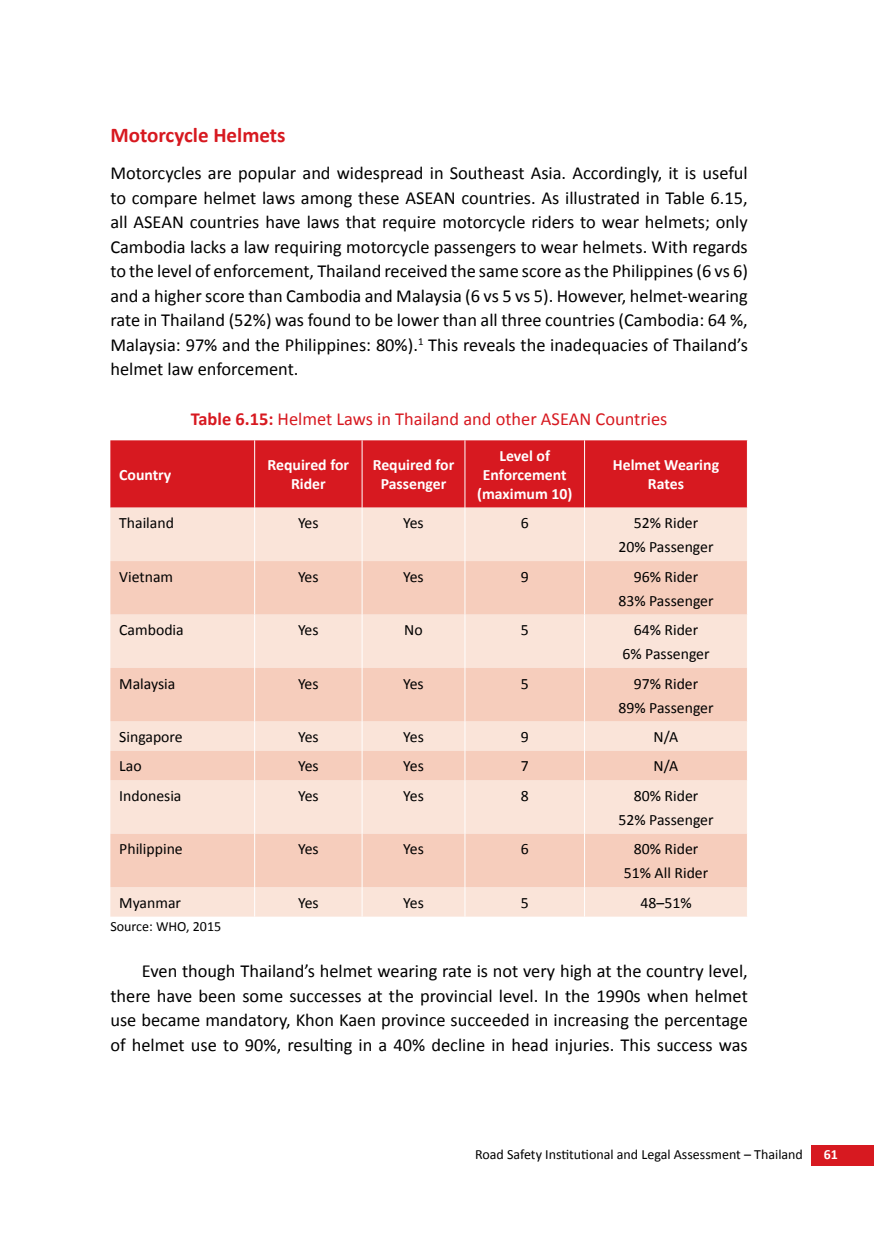
<style>
.page{position:relative;width:874px;height:1241px;background:#fff}
.page>*{position:absolute;margin:0;border:0;box-sizing:border-box;transform-origin:0 0}
.t1{font:700 21px "Calibri";color:#d71920}
.t2{font:18.38px/24.5px "Calibri";color:#000;text-align:justify}
.t3{font:18.38px "Calibri";color:#d71920}
.t4{font:15.75px/24px "Calibri";color:#000;text-align:center}
.t5{font:700 15.75px/18.9px "Calibri";color:#fff;text-align:center}
.t6{font:14px "Calibri";color:#000}
.t7{font:700 14px "Calibri";color:#fff}
.s1{font-weight:700}
</style>
<div class="page">
<div style="left:810px;top:1144px;width:63px;height:21px;background:#d71920"></div>
<div style="left:110px;top:440px;width:636px;height:67px;background:#d71920"></div>
<div style="left:110px;top:507px;width:636px;height:409px;background:#fae4d9"></div>
<svg style="left:110px;top:561px;width:636px;height:326px;background:#f7d6c8"></svg>
<hr style="left:254px;top:440px;width:1px;height:67px;background:#fff">
<hr style="left:361px;top:440px;width:1px;height:67px;background:#fff">
<hr style="left:464px;top:440px;width:1px;height:67px;background:#fff">
<hr style="left:584px;top:440px;width:1px;height:67px;background:#fff">
<hr style="left:254px;top:507px;width:1px;height:54px;background:#fff">
<hr style="left:361px;top:507px;width:1px;height:54px;background:#fff">
<hr style="left:464px;top:507px;width:1px;height:54px;background:#fff">
<hr style="left:584px;top:507px;width:1px;height:54px;background:#fff">
<hr style="left:254px;top:561px;width:1px;height:53px;background:#fff">
<hr style="left:361px;top:561px;width:1px;height:53px;background:#fff">
<hr style="left:464px;top:561px;width:1px;height:53px;background:#fff">
<hr style="left:584px;top:561px;width:1px;height:53px;background:#fff">
<hr style="left:254px;top:614px;width:1px;height:53px;background:#fff">
<hr style="left:361px;top:614px;width:1px;height:53px;background:#fff">
<hr style="left:464px;top:614px;width:1px;height:53px;background:#fff">
<hr style="left:584px;top:614px;width:1px;height:53px;background:#fff">
<hr style="left:254px;top:667px;width:1px;height:54px;background:#fff">
<hr style="left:361px;top:667px;width:1px;height:54px;background:#fff">
<hr style="left:464px;top:667px;width:1px;height:54px;background:#fff">
<hr style="left:584px;top:667px;width:1px;height:54px;background:#fff">
<svg style="left:254px;top:721px;width:1px;height:29px"></svg>
<svg style="left:361px;top:721px;width:1px;height:29px"></svg>
<svg style="left:464px;top:721px;width:1px;height:29px"></svg>
<svg style="left:584px;top:721px;width:1px;height:29px"></svg>
<hr style="left:254px;top:750px;width:1px;height:30px;background:#fff">
<hr style="left:361px;top:750px;width:1px;height:30px;background:#fff">
<hr style="left:464px;top:750px;width:1px;height:30px;background:#fff">
<hr style="left:584px;top:750px;width:1px;height:30px;background:#fff">
<hr style="left:254px;top:780px;width:1px;height:53px;background:#fff">
<hr style="left:361px;top:780px;width:1px;height:53px;background:#fff">
<hr style="left:464px;top:780px;width:1px;height:53px;background:#fff">
<hr style="left:584px;top:780px;width:1px;height:53px;background:#fff">
<hr style="left:254px;top:833px;width:1px;height:54px;background:#fff">
<hr style="left:361px;top:833px;width:1px;height:54px;background:#fff">
<hr style="left:464px;top:833px;width:1px;height:54px;background:#fff">
<hr style="left:584px;top:833px;width:1px;height:54px;background:#fff">
<svg style="left:254px;top:887px;width:1px;height:29px"></svg>
<svg style="left:361px;top:887px;width:1px;height:29px"></svg>
<svg style="left:464px;top:887px;width:1px;height:29px"></svg>
<svg style="left:584px;top:887px;width:1px;height:29px"></svg>
<svg style="left:746px;top:721px;width:1px;height:29px"></svg>
<svg style="left:746px;top:887px;width:1px;height:29px"></svg>
<p class="t1" style="left:110px;top:121px;width:177px">Motorcycle Helmets</p>
<p class="t2" style="left:110px;top:161px;width:638px">Motorcycles are popular and widespread in Southeast Asia. Accordingly, it is useful to compare helmet laws among these ASEAN countries. As illustrated in Table 6.15, all ASEAN countries have laws that require motorcycle riders to wear helmets; only Cambodia lacks a law requiring motorcycle passengers to wear helmets. With regards to the level of enforcement, Thailand received the same score as the Philippines (6 vs 6) and a higher score than Cambodia and Malaysia (6 vs 5 vs 5). However, helmet-wearing rate in Thailand (52%) was found to be lower than all three countries (Cambodia: 64 %, Malaysia: 97% and the Philippines: 80%).<sup>1</sup> This reveals the inadequacies of Thailand’s helmet law enforcement.</p>
<p class="t3" style="left:191px;top:407px;width:478px"><span class="s1">Table 6.15:</span> Helmet Laws in Thailand and other ASEAN Countries</p>
<p class="t5" style="left:119px;top:465px;width:54px">Country</p>
<p class="t5" style="left:267px;top:455px;width:83px">Required for<br>Rider</p>
<p class="t5" style="left:372px;top:455px;width:83px">Required for<br>Passenger</p>
<p class="t5" style="left:477px;top:446px;width:96px">Level of<br>Enforcement (maximum 10)</p>
<p class="t5" style="left:612px;top:455px;width:108px">Helmet Wearing<br>Rates</p>
<p class="t4" style="left:119px;top:511px;width:56px">Thailand</p>
<p class="t4" style="left:298px;top:511px;width:22px">Yes</p>
<p class="t4" style="left:403px;top:511px;width:22px">Yes</p>
<p class="t4" style="left:520px;top:511px;width:9px">6</p>
<p class="t4" style="left:618px;top:511px;width:97px">52% Rider<br>20% Passenger</p>
<p class="t4" style="left:119px;top:564px;width:55px">Vietnam</p>
<p class="t4" style="left:298px;top:564px;width:22px">Yes</p>
<p class="t4" style="left:403px;top:564px;width:22px">Yes</p>
<p class="t4" style="left:520px;top:564px;width:9px">9</p>
<p class="t4" style="left:618px;top:564px;width:97px">96% Rider<br>83% Passenger</p>
<p class="t4" style="left:119px;top:618px;width:66px">Cambodia</p>
<p class="t4" style="left:298px;top:618px;width:22px">Yes</p>
<p class="t4" style="left:404px;top:618px;width:20px">No</p>
<p class="t4" style="left:520px;top:618px;width:9px">5</p>
<p class="t4" style="left:622px;top:618px;width:89px">64% Rider<br>6% Passenger</p>
<p class="t4" style="left:119px;top:671px;width:58px">Malaysia</p>
<p class="t4" style="left:298px;top:671px;width:22px">Yes</p>
<p class="t4" style="left:403px;top:671px;width:22px">Yes</p>
<p class="t4" style="left:520px;top:671px;width:9px">5</p>
<p class="t4" style="left:618px;top:671px;width:97px">97% Rider<br>89% Passenger</p>
<p class="t4" style="left:119px;top:724px;width:65px">Singapore</p>
<p class="t4" style="left:298px;top:724px;width:22px">Yes</p>
<p class="t4" style="left:403px;top:724px;width:22px">Yes</p>
<p class="t4" style="left:520px;top:724px;width:9px">9</p>
<p class="t4" style="left:653px;top:724px;width:26px">N/A</p>
<p class="t4" style="left:119px;top:754px;width:24px">Lao</p>
<p class="t4" style="left:298px;top:754px;width:22px">Yes</p>
<p class="t4" style="left:403px;top:754px;width:22px">Yes</p>
<p class="t4" style="left:520px;top:754px;width:9px">7</p>
<p class="t4" style="left:653px;top:754px;width:26px">N/A</p>
<p class="t4" style="left:119px;top:783px;width:64px">Indonesia</p>
<p class="t4" style="left:298px;top:783px;width:22px">Yes</p>
<p class="t4" style="left:403px;top:783px;width:22px">Yes</p>
<p class="t4" style="left:520px;top:783px;width:9px">8</p>
<p class="t4" style="left:618px;top:783px;width:97px">80% Rider<br>52% Passenger</p>
<p class="t4" style="left:119px;top:837px;width:65px">Philippine</p>
<p class="t4" style="left:298px;top:837px;width:22px">Yes</p>
<p class="t4" style="left:403px;top:837px;width:22px">Yes</p>
<p class="t4" style="left:520px;top:837px;width:9px">6</p>
<p class="t4" style="left:623px;top:837px;width:86px">80% Rider<br>51% All Rider</p>
<p class="t4" style="left:119px;top:890px;width:63px">Myanmar</p>
<p class="t4" style="left:298px;top:890px;width:22px">Yes</p>
<p class="t4" style="left:403px;top:890px;width:22px">Yes</p>
<p class="t4" style="left:520px;top:890px;width:9px">5</p>
<p class="t4" style="left:640px;top:890px;width:53px">48–51%</p>
<p class="t6" style="left:110px;top:917px;width:112px">Source: WHO, 2015</p>
<p class="t2" style="left:110px;top:958px;width:638px;text-indent:31px">Even though Thailand’s helmet wearing rate is not very high at the country level, there have been some successes at the provincial level. In the 1990s when helmet use became mandatory, Khon Kaen province succeeded in increasing the percentage of helmet use to 90%, resulting in a 40% decline in head injuries. This success was</p>
<p class="t6" style="left:475px;top:1145px;width:329px">Road Safety Institutional and Legal Assessment – Thailand</p>
<p class="t7" style="left:823px;top:1145px;width:16px">61</p>
</div>
